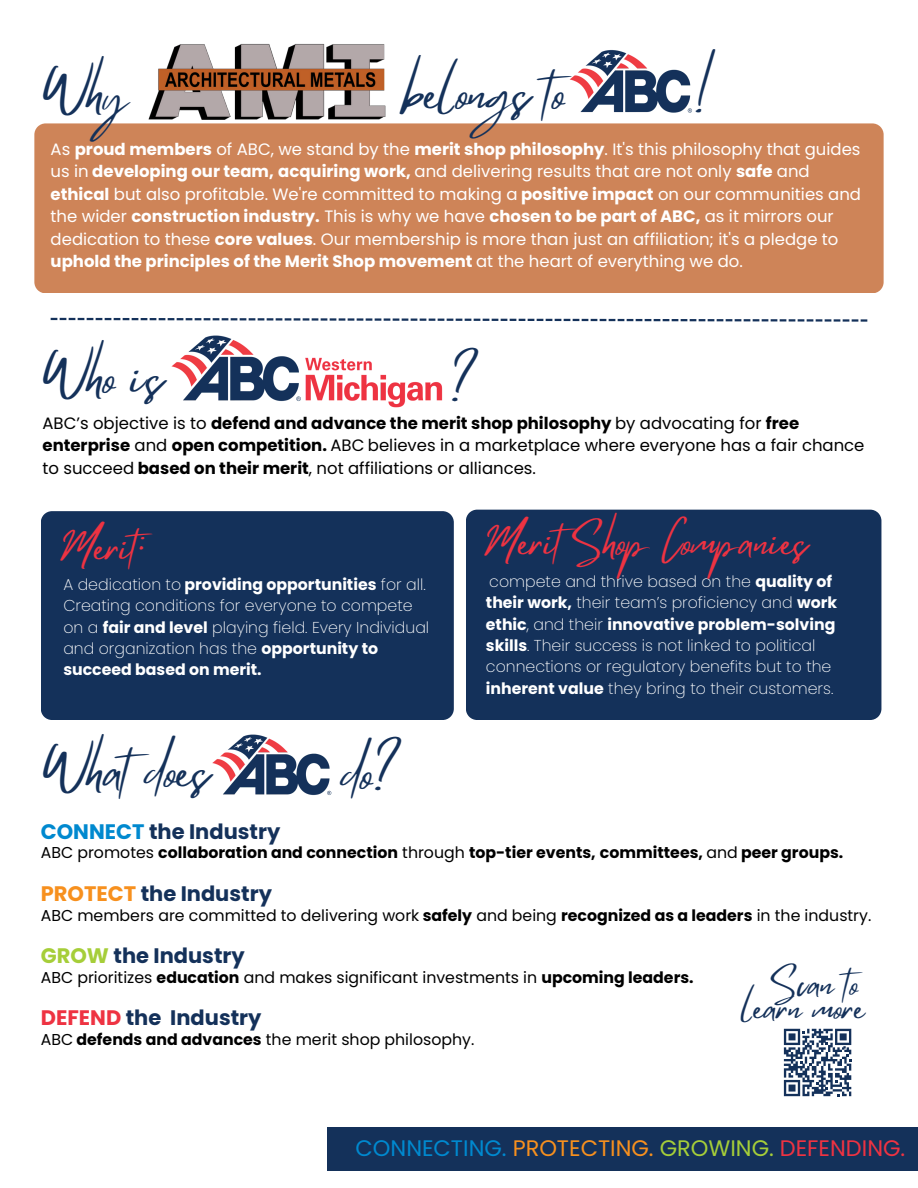
<style>
.page{position:relative;width:918px;height:1188px;background:#fff}
.page>*{position:absolute;margin:0;border:0;box-sizing:border-box;transform-origin:0 0}
.t1{font:49.5px "Mistrully";color:#14315a}
.t2{font:47.85px "Mistrully";color:#14315a}
.t3{font:39.3px "Mistrully";color:#ee3342}
.t4{font:33.6px "Mistrully";color:#14315a}
.t5{font:22.5px "Poppins";color:#0089cf}
.t6{font:700 21px "Poppins";color:#14315a}
.t7{font:16.5px/22.5px "Poppins";color:#fff}
.t8{font:16.5px/22.5px "Poppins";color:#000}
.t9{font:200 15.75px/21.3px "Poppins";color:#fff}
.t10{font:15.75px "Poppins";color:#000}
.t11{font:700 15.75px "Poppins";color:#000}
.s1{font-weight:700}
.s2{color:#0089cf}
.s3{font-weight:400}
.s4{color:#f7901e}
.s5{color:#a6ce39}
.s6{color:#ee3342}
</style>
<div class="page">
<div style="left:328px;top:1127px;width:590px;height:43px;background:#14315a"></div>
<div style="left:34px;top:123px;width:850px;height:170px;background:#ce8458"></div>
<img style="left:171px;top:335px;width:272px;height:73px">
<img style="left:212px;top:734px;width:120px;height:62px">
<div style="left:41px;top:511px;width:413px;height:209px;background:#14315a"></div>
<div style="left:466px;top:510px;width:415px;height:210px;background:#14315a"></div>
<svg style="left:51px;top:318px;width:816px;height:4px"></svg>
<svg style="left:784px;top:1029px;width:67px;height:67px"></svg>
<img style="left:555px;top:50px;width:139px;height:99px">
<img style="left:148px;top:43px;width:238px;height:77px">
<p class="t1" style="left:41px;top:53px;width:89px">Why</p>
<p class="t1" style="left:404px;top:53px;width:177px">belongs to</p>
<p class="t2" style="left:693px;top:52px;width:26px">!</p>
<p class="t7" style="left:51px;top:138px;width:812px">As <span class="s1">proud members</span> of ABC, we stand by the <span class="s1">merit shop philosophy</span>. It's this philosophy that guides us in <span class="s1">developing our team, acquiring work,</span> and delivering results that are not only <span class="s1">safe</span> and <span class="s1">ethical</span> but also profitable. We're committed to making a <span class="s1">positive impact</span> on our communities and the wider <span class="s1">construction industry.</span> This is why we have <span class="s1">chosen to be part of ABC,</span> as it mirrors our dedication to these <span class="s1">core values</span>. Our membership is more than just an affiliation; it's a pledge to <span class="s1">uphold the principles of the Merit Shop movement</span> at the heart of everything we do.</p>
<p class="t1" style="left:41px;top:337px;width:123px">Who is</p>
<p class="t1" style="left:450px;top:345px;width:32px">?</p>
<p class="t8" style="left:43px;top:412px;width:824px">ABC’s objective is to <span class="s1">defend and advance the merit shop philosophy</span> by advocating for <span class="s1">free enterprise</span> and <span class="s1">open competition.</span> ABC believes in a marketplace where everyone has a fair chance to succeed <span class="s1">based on their merit</span>, not affiliations or alliances.</p>
<p class="t3" style="left:62px;top:516px;width:99px">Merit:</p>
<p class="t9" style="left:63px;top:574px;width:367px">A dedication to <span class="s1">providing opportunities</span> for all.<br>Creating conditions for everyone to compete on a <span class="s1">fair and level</span> playing field. Every Individual and organization has the <span class="s1">opportunity to succeed based on merit.</span></p>
<p class="t1" style="left:41px;top:732px;width:170px">Whatdoes</p>
<p class="t1" style="left:342px;top:734px;width:63px">do?</p>
<p class="t3" style="left:486px;top:510px;width:323px">MeritShop Companies</p>
<p class="t9" style="left:486px;top:571px;width:353px">compete and thrive based on the <span class="s1">quality of their work,</span> their team’s proficiency and <span class="s1">work ethic</span>, and their <span class="s1">innovative problem-solving skills</span>. Their success is not linked to political connections or regulatory benefits but to the <span class="s1">inherent value</span> they bring to their customers.</p>
<p class="t6" style="left:41px;top:816px;width:241px"><span class="s2">CONNECT</span> the Industry</p>
<p class="t11" style="left:41px;top:842px;width:804px"><span class="s3">ABC promotes</span> collaboration and connection <span class="s3">through</span> top-tier events, committees, <span class="s3">and</span> peer groups.</p>
<p class="t6" style="left:41px;top:879px;width:233px"><span class="s4">PROTECT</span> the Industry</p>
<p class="t10" style="left:41px;top:904px;width:832px">ABC members are committed to delivering work <span class="s1">safely</span> and being <span class="s1">recognized as a leaders</span> in the industry.</p>
<p class="t6" style="left:41px;top:941px;width:205px"><span class="s5">GROW</span> the Industry</p>
<p class="t10" style="left:41px;top:966px;width:654px">ABC prioritizes <span class="s1">education</span> and makes significant investments in <span class="s1">upcoming leaders.</span></p>
<p class="t6" style="left:41px;top:1003px;width:222px"><span class="s6">DEFEND</span> the Industry</p>
<p class="t10" style="left:41px;top:1029px;width:435px">ABC <span class="s1">defends and advances</span> the merit shop philosophy.</p>
<p class="t4" style="left:773px;top:957px;width:97px">Scan to</p>
<p class="t4" style="left:742px;top:982px;width:124px">learn more</p>
<p class="t5" style="left:356px;top:1132px;width:551px">CONNECTING. <span class="s4">PROTECTING.</span> <span class="s5">GROWING.</span> <span class="s6">DEFENDING.</span></p>
</div>
